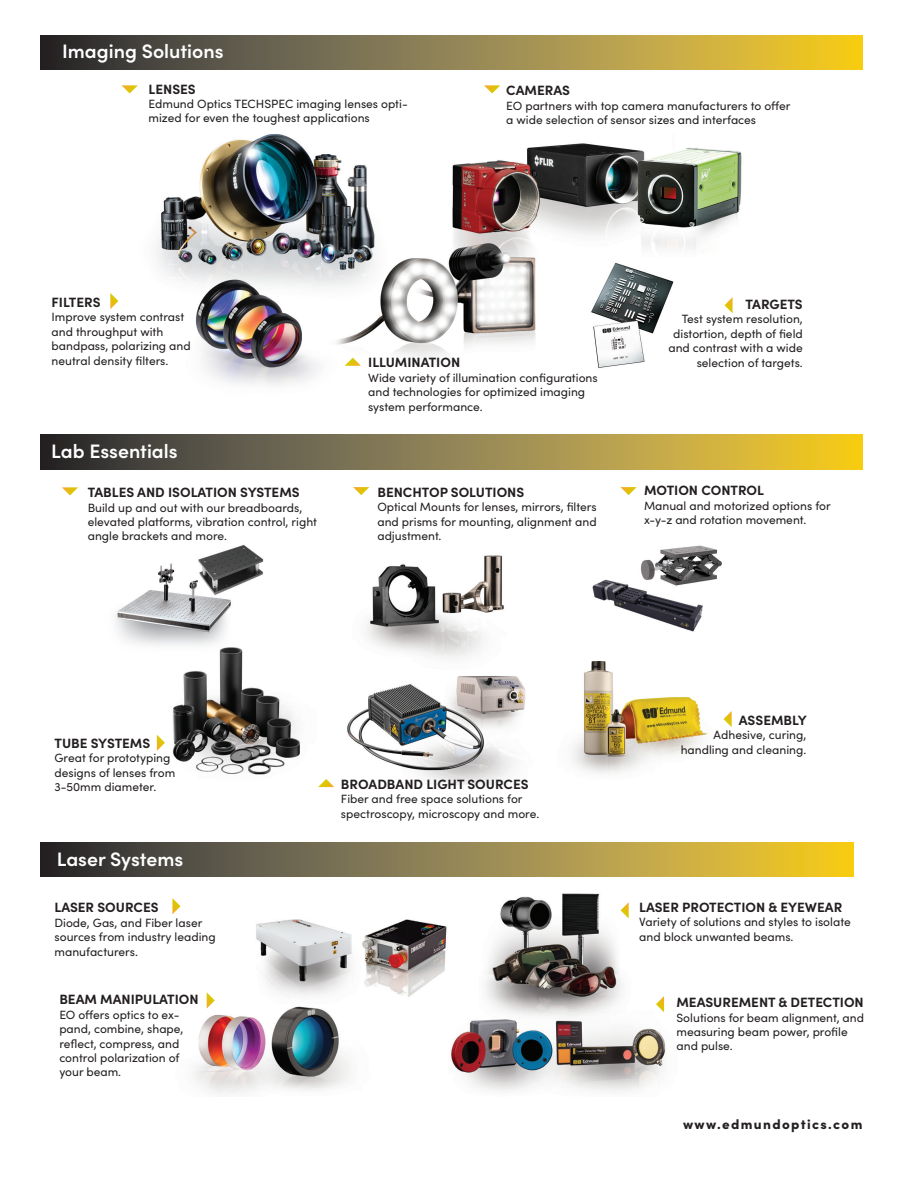
<style>
.page{position:relative;width:918px;height:1188px;background:#fff}
.page>*{position:absolute;margin:0;border:0;box-sizing:border-box;transform-origin:0 0}
.Header_A{font:600 19.5px "Sofia Pro";color:#fff}
.Header_B{font:700 13.5px "Sofia Pro";color:#231f20}
.t1{font:900 13.5px "Sofia Pro";letter-spacing:.1em;color:#231f20}
.descriptions{font:12px/14.4px "Sofia Pro";color:#231f20}
</style>
<div class="page">
<svg style="left:41px;top:842px;width:812px;height:35px;background:#918044"></svg>
<svg style="left:41px;top:434px;width:821px;height:35px;background:#918144"></svg>
<svg style="left:41px;top:35px;width:821px;height:35px;background:#918144"></svg>
<img style="left:193px;top:893px;width:473px;height:201px">
<img style="left:116px;top:545px;width:608px;height:240px">
<img style="left:118px;top:134px;width:624px;height:251px">
<svg style="left:484px;top:85px;width:16px;height:8px"></svg>
<svg style="left:122px;top:85px;width:16px;height:8px"></svg>
<svg style="left:353px;top:487px;width:16px;height:8px"></svg>
<svg style="left:620px;top:487px;width:17px;height:8px"></svg>
<svg style="left:62px;top:487px;width:16px;height:8px"></svg>
<svg style="left:345px;top:358px;width:16px;height:8px"></svg>
<svg style="left:724px;top:297px;width:9px;height:16px"></svg>
<svg style="left:110px;top:293px;width:8px;height:16px"></svg>
<svg style="left:318px;top:779px;width:16px;height:8px"></svg>
<svg style="left:724px;top:711px;width:8px;height:16px"></svg>
<svg style="left:157px;top:735px;width:8px;height:16px"></svg>
<svg style="left:656px;top:996px;width:8px;height:16px"></svg>
<svg style="left:207px;top:992px;width:8px;height:17px"></svg>
<svg style="left:621px;top:902px;width:8px;height:16px"></svg>
<svg style="left:172px;top:898px;width:9px;height:16px"></svg>
<p class="Header_A" style="left:62px;top:36px;width:163px">Imaging Solutions</p>
<p class="Header_B" style="left:149px;top:78px;width:49px">LENSES</p>
<p class="descriptions" style="left:149px;top:96px;width:261px">Edmund Optics TECHSPEC imaging lenses opti&shy;mized for even the toughest applications</p>
<p class="Header_B" style="left:506px;top:80px;width:65px">CAMERAS</p>
<p class="descriptions" style="left:506px;top:97px;width:286px">EO partners with top camera manufacturers to offer a wide selection of sensor sizes and interfaces</p>
<p class="Header_B" style="left:52px;top:292px;width:50px">FILTERS</p>
<p class="descriptions" style="left:52px;top:309px;width:141px">Improve system contrast and throughput with bandpass, polarizing and neutral density filters.</p>
<p class="Header_A" style="left:51px;top:437px;width:128px">Lab Essentials</p>
<p class="Header_B" style="left:88px;top:482px;width:213px">TABLES AND ISOLATION SYSTEMS</p>
<p class="descriptions" style="left:88px;top:499px;width:231px">Build up and out with our breadboards, elevated platforms, vibration control, right angle brackets and more.</p>
<p class="Header_B" style="left:368px;top:352px;width:94px">ILLUMINATION</p>
<p class="descriptions" style="left:368px;top:370px;width:231px">Wide variety of illumination configurations and technologies for optimized imaging system performance.</p>
<p class="Header_B" style="left:377px;top:482px;width:148px">BENCHTOP SOLUTIONS</p>
<p class="descriptions" style="left:377px;top:499px;width:221px;text-align:justify">Optical Mounts for lenses, mirrors, filters and prisms for mounting, alignment and adjustment.</p>
<p class="Header_B" style="left:745px;top:294px;width:59px">TARGETS</p>
<p class="descriptions" style="left:668px;top:311px;width:136px;text-align:right">Test system resolution, distortion, depth of field and contrast with a wide selection of targets.</p>
<p class="Header_B" style="left:644px;top:480px;width:122px">MOTION CONTROL</p>
<p class="descriptions" style="left:644px;top:498px;width:188px">Manual and motorized options for x-y-z and rotation movement.</p>
<p class="Header_B" style="left:55px;top:733px;width:97px">TUBE SYSTEMS</p>
<p class="descriptions" style="left:55px;top:750px;width:122px">Great for prototyping designs of lenses from<br>3-50mm diameter.</p>
<p class="Header_A" style="left:57px;top:844px;width:128px">Laser Systems</p>
<p class="Header_B" style="left:55px;top:897px;width:106px">LASER SOURCES</p>
<p class="descriptions" style="left:55px;top:915px;width:163px">Diode, Gas, and Fiber laser sources from industry leading manufacturers.</p>
<p class="Header_B" style="left:59px;top:989px;width:141px">BEAM MANIPULATION</p>
<p class="descriptions" style="left:59px;top:1007px;width:126px">EO offers optics to ex&shy;pand, combine, shape, reflect, compress, and control polarization of your beam.</p>
<p class="Header_B" style="left:341px;top:774px;width:189px">BROADBAND LIGHT SOURCES</p>
<p class="descriptions" style="left:341px;top:791px;width:200px">Fiber and free space solutions for spectroscopy, microscopy and more.</p>
<p class="Header_B" style="left:739px;top:710px;width:69px">ASSEMBLY</p>
<p class="descriptions" style="left:681px;top:727px;width:127px;text-align:right">Adhesive, curing, handling and cleaning.</p>
<p class="Header_B" style="left:639px;top:897px;width:205px">LASER PROTECTION &amp; EYEWEAR</p>
<p class="descriptions" style="left:639px;top:914px;width:213px">Variety of solutions and styles to isolate and block unwanted beams.</p>
<p class="Header_B" style="left:676px;top:992px;width:189px">MEASUREMENT &amp; DETECTION</p>
<p class="descriptions" style="left:676px;top:1010px;width:189px">Solutions for beam alignment, and measuring beam power, profile and pulse.</p>
<p class="t1" style="left:683px;top:1114px;width:181px">www.edmundoptics.com</p>
</div>
